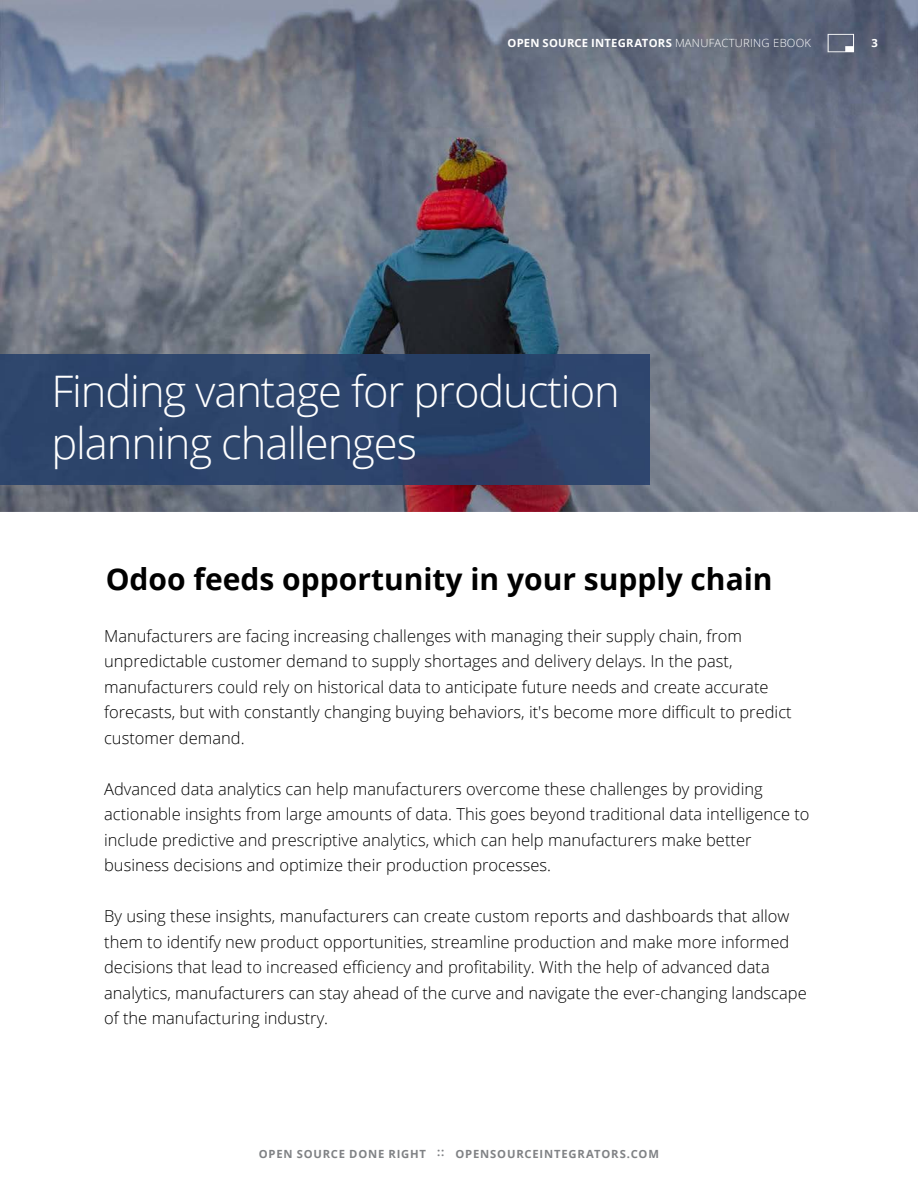
<style>
.page{position:relative;width:918px;height:1188px;background:#fff}
.page>*{position:absolute;margin:0;border:0;box-sizing:border-box;transform-origin:0 0}
.t1{font:300 43.5px/52.2px "Open Sans";letter-spacing:-.025em;color:#fff}
.t2{font:700 30px "Open Sans";color:#000}
.t3{font:300 16.5px/25.5px "Open Sans";color:#000}
.t4{font:700 11.25px "Open Sans";letter-spacing:.07em;color:#808285}
.t5{font:700 11.25px "Open Sans";letter-spacing:.02em;color:#fff}
.s1{font-weight:300}
</style>
<div class="page">
<img style="left:0;top:127px;width:918px;height:385px">
<img style="left:0;top:355px;width:650px;height:129px">
<img style="left:0;top:0;width:918px;height:127px">
<svg style="left:828px;top:34px;width:26px;height:18px"></svg>
<p class="t5" style="left:508px;top:35px;width:305px">OPEN SOURCE INTEGRATORS <span class="s1">MANUFACTURING EBOOK</span></p>
<p class="t5" style="left:872px;top:35px;width:8px">3</p>
<h1 class="t1" style="left:51px;top:364px;width:570px">Finding vantage for production planning challenges</h1>
<h2 class="t2" style="left:106px;top:558px;width:668px">Odoo feeds opportunity in your supply chain</h2>
<p class="t3" style="left:104px;top:623px;width:689px">Manufacturers are facing increasing challenges with managing their supply chain, from unpredictable customer demand to supply shortages and delivery delays. In the past, manufacturers could rely on historical data to anticipate future needs and create accurate forecasts, but with constantly changing buying behaviors, it's become more difficult to predict customer demand.</p>
<p class="t3" style="left:104px;top:776px;width:707px">Advanced data analytics can help manufacturers overcome these challenges by providing actionable insights from large amounts of data. This goes beyond traditional data intelligence to include predictive and prescriptive analytics, which can help manufacturers make better business decisions and optimize their production processes.</p>
<p class="t3" style="left:104px;top:903px;width:704px">By using these insights, manufacturers can create custom reports and dashboards that allow them to identify new product opportunities, streamline production and make more informed decisions that lead to increased efficiency and profitability. With the help of advanced data analytics, manufacturers can stay ahead of the curve and navigate the ever-changing landscape of the manufacturing industry.</p>
<p class="t4" style="left:259px;top:1146px;width:402px">OPEN SOURCE DONE RIGHT :: OPENSOURCEINTEGRATORS.COM</p>
</div>
